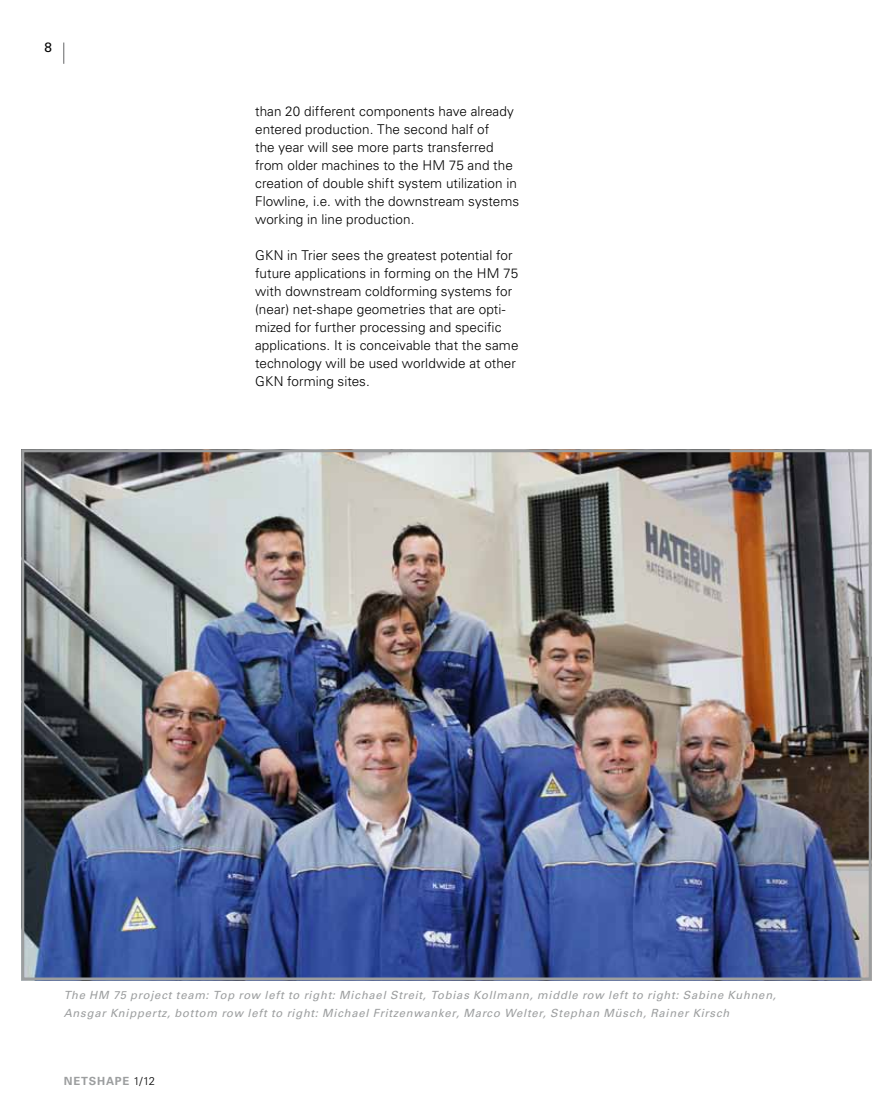
<style>
.page{position:relative;width:893px;height:1106px;background:#fff}
.page>*{position:absolute;margin:0;border:0;box-sizing:border-box;transform-origin:0 0}
.t1{font:300 13.5px/18px "Univers LT Std";letter-spacing:.005em;color:#000}
.t2{font:13.5px "Univers LT Std";color:#000}
.t3{font:italic 11.25px/18px "Univers LT Std";letter-spacing:.065em;color:#9c9e9f}
.t4{font:700 11.25px "Univers LT Std";letter-spacing:.07em;color:#9c9e9f}
.s1{font-weight:300;color:#000}
</style>
<div class="page">
<svg style="left:63px;top:43px;width:1px;height:21px"></svg>
<img style="left:25px;top:453px;width:843px;height:523px">
<div style="left:21px;top:449px;width:851px;height:531px;border:3px solid #9c9e9f"></div>
<p class="t2" style="left:45px;top:40px;width:9px">8</p>
<p class="t1" style="left:255px;top:102px;width:266px">than 20 different components have already entered production. The second half of<br>the year will see more parts transferred from older machines to the HM 75 and the creation of double shift system utilization in Flowline, i.e. with the downstream systems working in line production.</p>
<p class="t1" style="left:255px;top:246px;width:265px">GKN in Trier sees the greatest potential for future applications in forming on the HM 75 with downstream coldforming systems for (near) net-shape geometries that are opti&shy;mized for further processing and specific applications. It is conceivable that the same technology will be used worldwide at other GKN forming sites.</p>
<p class="t3" style="left:64px;top:985px;width:714px">The HM 75 project team: Top row left to right: Michael Streit, Tobias Kollmann, middle row left to right: Sabine Kuhnen,<br>Ansgar Knippertz, bottom row left to right: Michael Fritzenwanker, Marco Welter, Stephan Müsch, Rainer Kirsch</p>
<p class="t4" style="left:64px;top:1074px;width:93px">NETSHAPE <span class="s1">1/12</span></p>
</div>
